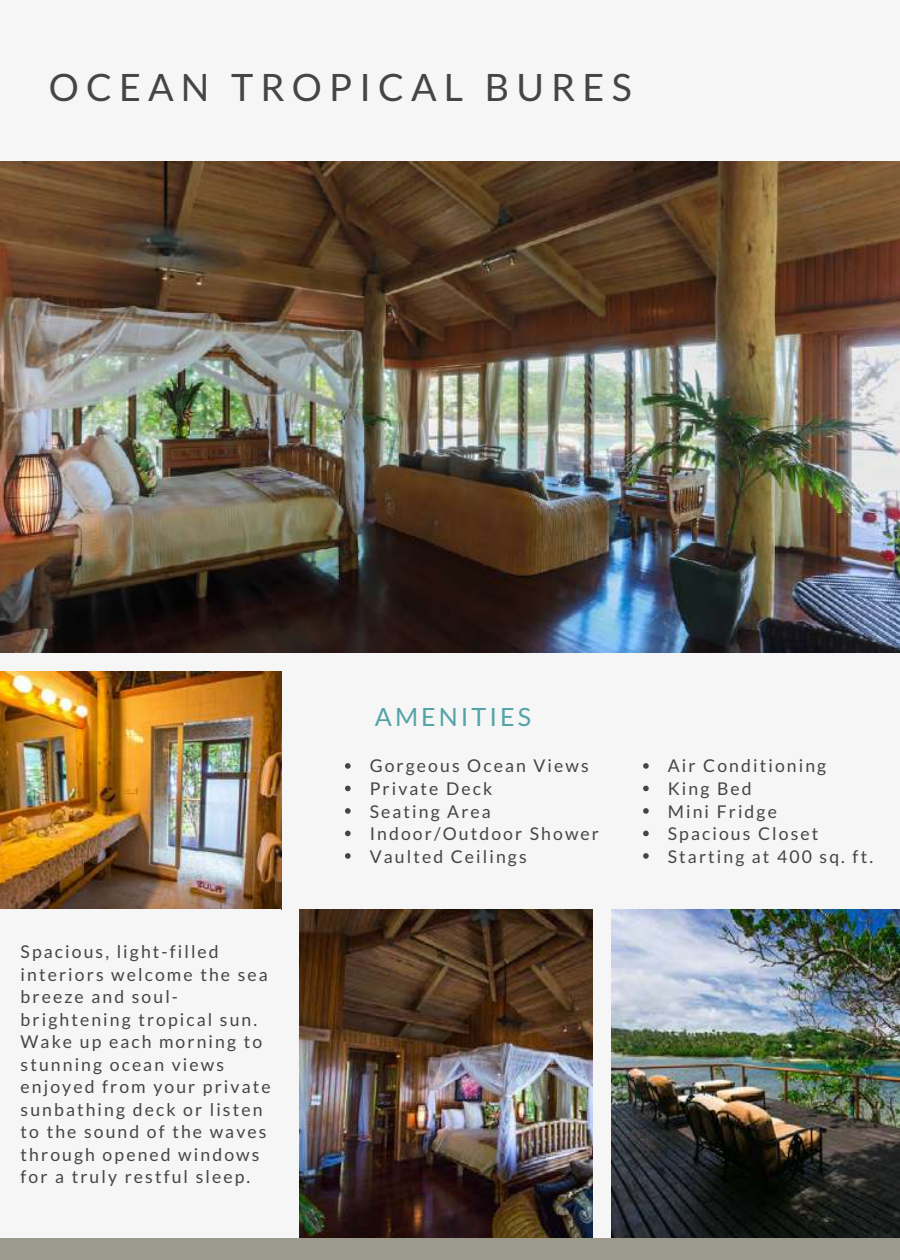
<style>
.page{position:relative;width:900px;height:1260px;background:#f6f6f6}
.page>*{position:absolute;margin:0;border:0;box-sizing:border-box;transform-origin:0 0}
.t1{font:37.75px "Lato";letter-spacing:.19em;color:#454545}
.t2{font:25.25px "Lato";letter-spacing:.12em;color:#54a4a6}
.t3{font:17.5px/22.5px "Lato";letter-spacing:.12em;color:#454545}
</style>
<div class="page">
<img style="left:0;top:161px;width:900px;height:491px">
<img style="left:0;top:671px;width:281px;height:238px">
<img style="left:300px;top:909px;width:292px;height:329px">
<img style="left:611px;top:909px;width:289px;height:329px">
<svg style="left:345px;top:763px;width:6px;height:6px"></svg>
<svg style="left:345px;top:786px;width:6px;height:5px"></svg>
<svg style="left:345px;top:808px;width:6px;height:6px"></svg>
<svg style="left:345px;top:831px;width:6px;height:5px"></svg>
<svg style="left:345px;top:853px;width:6px;height:6px"></svg>
<svg style="left:643px;top:763px;width:6px;height:6px"></svg>
<svg style="left:643px;top:786px;width:6px;height:5px"></svg>
<svg style="left:643px;top:808px;width:6px;height:6px"></svg>
<svg style="left:643px;top:831px;width:6px;height:5px"></svg>
<svg style="left:643px;top:853px;width:6px;height:6px"></svg>
<div style="left:0;top:1238px;width:900px;height:22px;background:#9c9a8d"></div>
<h1 class="t1" style="left:49px;top:64px;width:584px">OCEAN TROPICAL BURES</h1>
<p class="t3" style="left:21px;top:940px;width:251px">Spacious, light-filled interiors welcome the sea breeze and soul&shy;brightening tropical sun.<br>Wake up each morning to stunning ocean views enjoyed from your private sunbathing deck or listen to the sound of the waves through opened windows for a truly restful sleep.</p>
<h2 class="t2" style="left:375px;top:701px;width:158px">AMENITIES</h2>
<p class="t3" style="left:370px;top:754px;width:231px">Gorgeous Ocean Views<br>Private Deck<br>Seating Area<br>Indoor/Outdoor Shower<br>Vaulted Ceilings</p>
<p class="t3" style="left:668px;top:754px;width:207px">Air Conditioning<br>King Bed<br>Mini Fridge<br>Spacious Closet<br>Starting at 400 sq. ft.</p>
</div>
